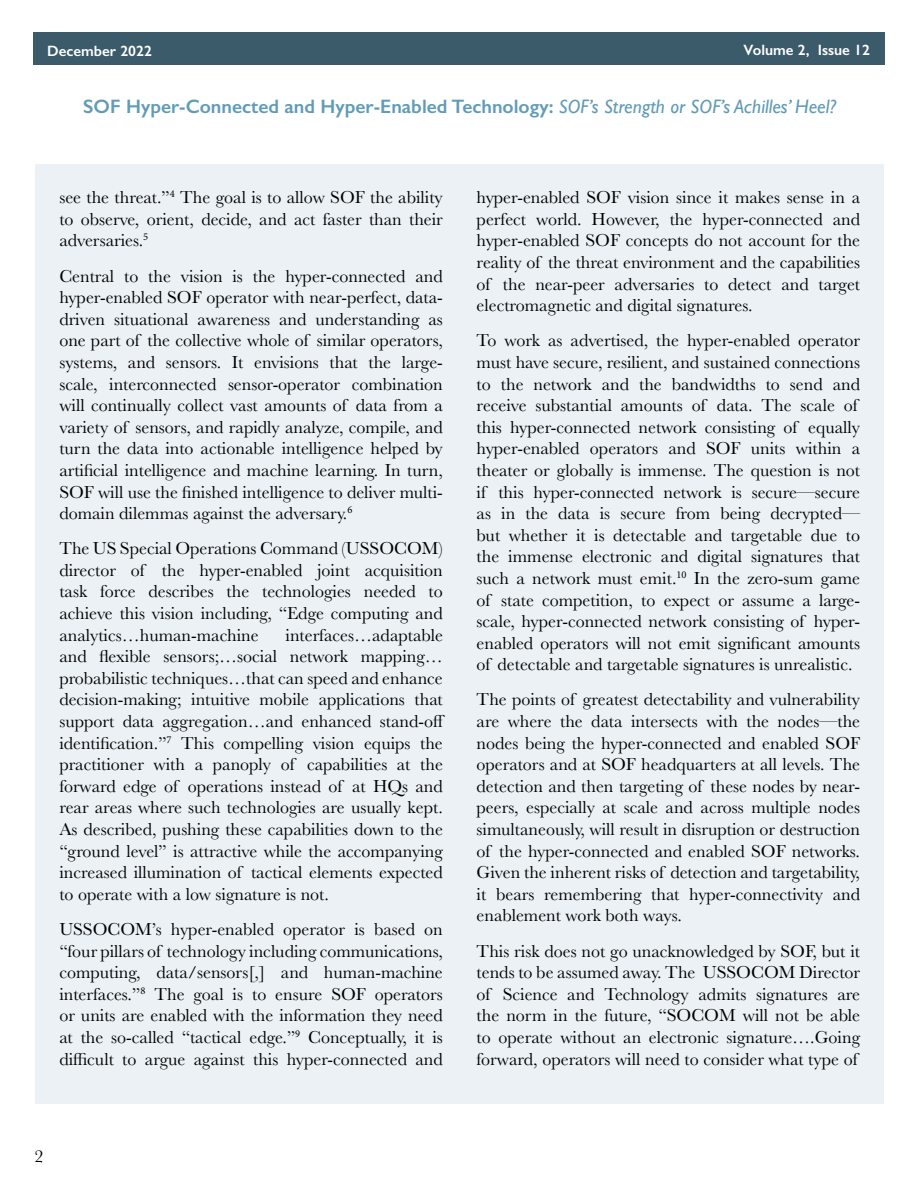
<style>
.page{position:relative;width:918px;height:1188px;background:#fff}
.page>*{position:absolute;margin:0;border:0;box-sizing:border-box;transform-origin:0 0}
.t1{font:600 19.5px "Gill Sans";color:#609bb8}
.t2{font:18px/21.6px "Baskerville";color:#000;text-align:justify}
.t3{font:600 15px "Gill Sans";color:#fff}
.s1{font-weight:400;font-style:italic}
</style>
<div class="page">
<div style="left:34px;top:33px;width:851px;height:32px;background:#3c5b6a"></div>
<div style="left:35px;top:164px;width:849px;height:940px;background:#ebf1f5"></div>
<p class="t3" style="left:47px;top:42px;width:106px">December 2022</p>
<p class="t3" style="left:744px;top:41px;width:128px">Volume 2, Issue 12</p>
<p class="t1" style="left:83px;top:95px;width:755px">SOF Hyper-Connected and Hyper-Enabled Technology: <span class="s1">SOF’s Strength or SOF’s Achilles’ Heel?</span></p>
<p class="t2" style="left:59px;top:187px;width:385px">see the threat.”<sup>4</sup> The goal is to allow SOF the ability to observe, orient, decide, and act faster than their adversaries.<sup>5</sup></p>
<p class="t2" style="left:59px;top:265px;width:385px">Central to the vision is the hyper-connected and hyper-enabled SOF operator with near-perfect, data&shy;driven situational awareness and understanding as one part of the collective whole of similar operators, systems, and sensors. It envisions that the large&shy;scale, interconnected sensor-operator combination will continually collect vast amounts of data from a variety of sensors, and rapidly analyze, compile, and turn the data into actionable intelligence helped by artificial intelligence and machine learning. In turn, SOF will use the finished intelligence to deliver multi&shy;domain dilemmas against the adversary.<sup>6</sup></p>
<p class="t2" style="left:59px;top:538px;width:385px">The US Special Operations Command (USSOCOM) director of the hyper-enabled joint acquisition task force describes the technologies needed to achieve this vision including, “Edge computing and analytics…human-machine</p>
<p class="t2" style="left:59px;top:624px;width:387px;text-indent:226px">interfaces…adaptable and flexible sensors;…social network mapping… probabilistic techniques…that can speed and enhance decision-making; intuitive mobile applications that support data aggregation…and enhanced stand-off identification.”<sup>7</sup> This compelling vision equips the practitioner with a panoply of capabilities at the forward edge of operations instead of at HQs and rear areas where such technologies are usually kept.<br>As described, pushing these capabilities down to the “ground level” is attractive while the accompanying increased illumination of tactical elements expected to operate with a low signature is not.</p>
<p class="t2" style="left:59px;top:919px;width:385px">USSOCOM’s hyper-enabled operator is based on “four pillars of technology including communications, computing, data/sensors[,] and human-machine interfaces.”<sup>8</sup> The goal is to ensure SOF operators or units are enabled with the information they need at the so-called “tactical edge.”<sup>9</sup> Conceptually, it is difficult to argue against this hyper-connected and</p>
<p class="t2" style="left:477px;top:187px;width:385px">hyper-enabled SOF vision since it makes sense in a perfect world. However, the hyper-connected and hyper-enabled SOF concepts do not account for the reality of the threat environment and the capabilities of the near-peer adversaries to detect and target electromagnetic and digital signatures.</p>
<p class="t2" style="left:477px;top:330px;width:385px;text-align:left">To work as advertised, the hyper-enabled operator must have secure, resilient, and sustained connections to the network and the bandwidths to send and receive substantial amounts of data. The scale of this hyper-connected network consisting of equally hyper-enabled operators and SOF units within a theater or globally is immense. The question is not if this hyper-connected network is secure—secure as in the data is secure from being decrypted— but whether it is detectable and targetable due to the immense electronic and digital signatures that such a network must emit.<sup>10</sup> In the zero-sum game of state competition, to expect or assume a large&shy;scale, hyper-connected network consisting of hyper&shy;enabled operators will not emit significant amounts of detectable and targetable signatures is unrealistic.</p>
<p class="t2" style="left:477px;top:689px;width:385px">The points of greatest detectability and vulnerability are where the data intersects with the nodes—the nodes being the hyper-connected and enabled SOF operators and at SOF headquarters at all levels. The detection and then targeting of these nodes by near&shy;peers, especially at scale and across multiple nodes simultaneously, will result in disruption or destruction of the hyper-connected and enabled SOF networks.<br>Given the inherent risks of detection and targetability, it bears remembering that hyper-connectivity and enablement work both ways.</p>
<p class="t2" style="left:477px;top:940px;width:385px">This risk does not go unacknowledged by SOF, but it tends to be assumed away. The USSOCOM Director of Science and Technology admits signatures are the norm in the future, “SOCOM will not be able to operate without an electronic signature….Going forward, operators will need to consider what type of</p>
<p class="t2" style="left:34px;top:1145px;width:10px">2</p>
</div>
